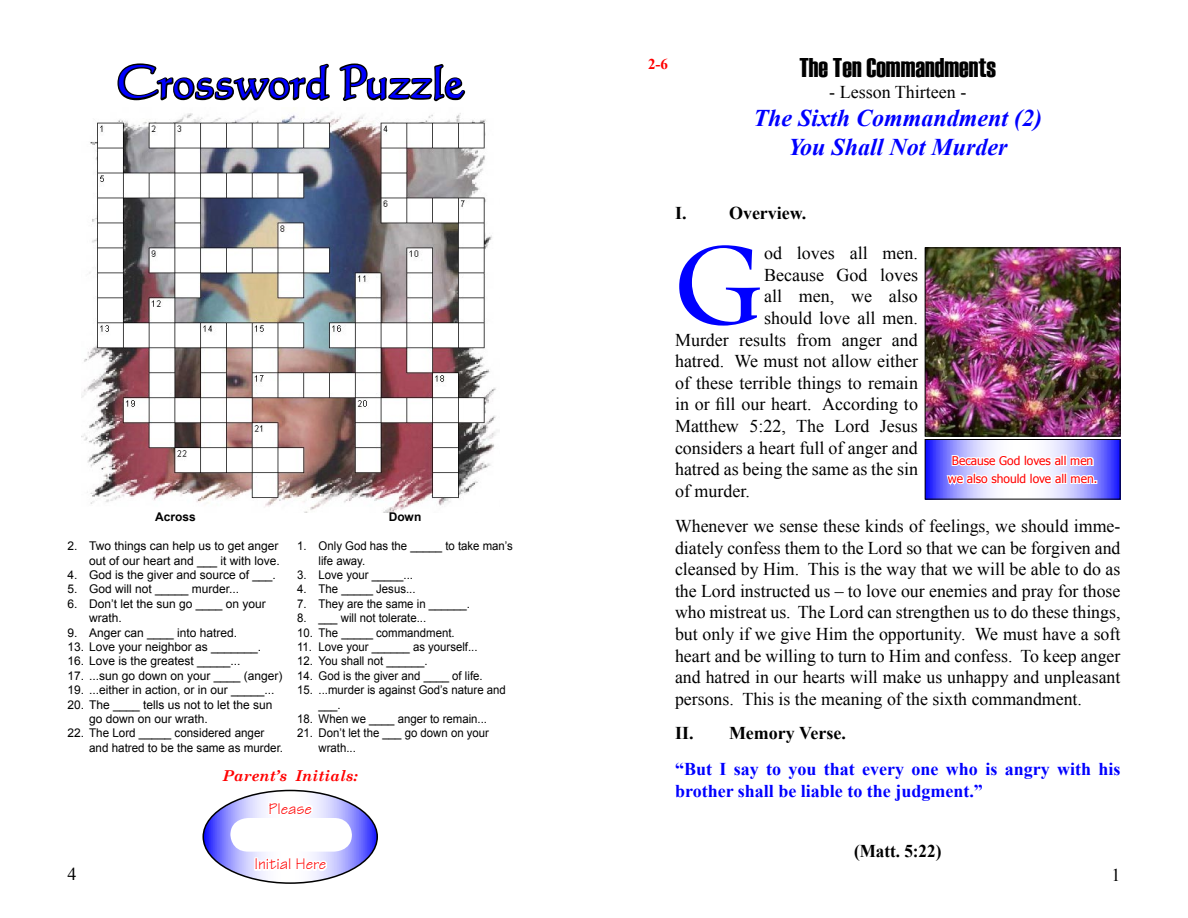
<style>
.page{position:relative;width:1188px;height:918px;background:#fff}
.page>*{position:absolute;margin:0;border:0;box-sizing:border-box;transform-origin:0 0}
.t1{font:111px "Galliard IT Cby BT";color:#00f}
.t2{font:45px "Calligraphic 421 BT Roman B";color:#00f}
.t3{font:27px "Haettenschweiler";color:#000}
.t4{font:italic 700 24px/28.8px "Times New Roman";color:#00f;text-align:center}
.t5{font:18px/21.6px "Times New Roman";color:#000;text-align:justify}
.t6{font:700 18px/21.6px "Times New Roman";color:#00f}
.t7{font:700 18px "Times New Roman";color:#000}
.t8{font:700 18px "Times New Roman";color:#000;scale:.95 1}
.t9{font:16.5px "Technical Plain";color:#f00}
.t10{font:italic 700 15px "Century Schoolbook";color:#f00}
.t11{font:700 15px "Times New Roman";color:#f00}
.t12{font:12px/14.4px "Arial";color:#000}
.t13{font:12px/14.4px "Arial";color:#000;scale:.95 1}
.t14{font:12px/18px "Tahoma";color:#f00;text-align:center}
.t15{font:700 12px "Arial";color:#000}
</style>
<div class="page">
<img style="left:927px;top:249px;width:191px;height:185px">
<div style="left:925px;top:247px;width:195px;height:189px;border:1px solid #000"></div>
<svg style="left:927px;top:441px;width:191px;height:56px"></svg>
<svg style="left:945px;top:453px;width:152px;height:37px"></svg>
<div style="left:925px;top:439px;width:195px;height:60px;border:1px solid #000"></div>
<img style="left:81px;top:118px;width:415px;height:395px">
<svg style="left:203px;top:790px;width:174px;height:93px"></svg>
<div style="left:202px;top:790px;width:176px;height:94px;border:2px solid #000;border-radius:50%"></div>
<svg style="left:230px;top:799px;width:122px;height:75px"></svg>
<svg style="left:116px;top:63px;width:216px;height:125px"></svg>
<svg style="left:338px;top:63px;width:129px;height:60px"></svg>
<h2 class="t2" style="left:116px;top:53px;width:349px">Crossword Puzzle</h2>
<p class="t15" style="left:155px;top:509px;width:42px">Across</p>
<p class="t12" style="left:68px;top:539px;width:214px;text-align:right">2. Two things can help us to get anger out of our heart and ___ it with love.</p>
<p class="t12" style="left:68px;top:567px;width:210px">4. God is the giver and source of ___.</p>
<p class="t12" style="left:68px;top:582px;width:173px">5. God will not _____ murder...</p>
<p class="t12" style="left:89px;top:596px;width:178px;text-indent:-22px">6. Don’t let the sun go ____ on your wrath.</p>
<p class="t12" style="left:68px;top:625px;width:171px">9. Anger can ____ into hatred.</p>
<p class="t12" style="left:68px;top:639px;width:195px">13. Love your neighbor as _______.</p>
<p class="t12" style="left:68px;top:654px;width:175px">16. Love is the greatest _____...</p>
<p class="t12" style="left:68px;top:668px;width:217px">17. ...sun go down on your ____ (anger)</p>
<p class="t12" style="left:68px;top:683px;width:209px">19. ...either in action, or in our _____...</p>
<p class="t12" style="left:89px;top:697px;width:185px;text-indent:-22px">20. The ____ tells us not to let the sun go down on our wrath.</p>
<p class="t12" style="left:89px;top:726px;width:196px;text-indent:-22px">22. The Lord _____ considered anger and hatred to be the same as murder.</p>
<p class="t10" style="left:223px;top:765px;width:136px">Parent’s Initials:</p>
<p class="t9" style="left:269px;top:798px;width:45px">Please</p>
<p class="t15" style="left:389px;top:509px;width:34px">Down</p>
<p class="t13" style="left:319px;top:539px;width:206px;text-indent:-22px">1. Only God has the _____ to take man’s life away.</p>
<p class="t13" style="left:297px;top:567px;width:124px">3. Love your _____...</p>
<p class="t13" style="left:297px;top:582px;width:126px">4. The _____ Jesus...</p>
<p class="t13" style="left:297px;top:596px;width:184px">7. They are the same in ______.</p>
<p class="t13" style="left:297px;top:611px;width:138px">8. ___ will not tolerate...</p>
<p class="t13" style="left:297px;top:625px;width:168px">10. The _____ commandment.</p>
<p class="t13" style="left:297px;top:639px;width:192px">11. Love your ______ as yourself...</p>
<p class="t13" style="left:297px;top:654px;width:139px">12. You shall not ______.</p>
<p class="t13" style="left:297px;top:668px;width:197px">14. God is the giver and ____ of life.</p>
<p class="t13" style="left:319px;top:683px;width:199px;text-indent:-22px">15. ...murder is against God’s nature and ___.</p>
<p class="t13" style="left:297px;top:711px;width:202px">18. When we ____ anger to remain...</p>
<p class="t13" style="left:319px;top:726px;width:181px;text-indent:-22px">21. Don’t let the ___ go down on your wrath...</p>
<p class="t5" style="left:68px;top:863px;width:10px">4</p>
<p class="t9" style="left:254px;top:854px;width:73px">Initial Here</p>
<p class="t11" style="left:648px;top:54px;width:21px">2-6</p>
<h3 class="t3" style="left:799px;top:52px;width:198px">The Ten Commandments</h3>
<p class="t5" style="left:829px;top:81px;width:139px">- Lesson Thirteen -</p>
<h3 class="t4" style="left:753px;top:103px;width:290px">The Sixth Commandment (2)<br>You Shall Not Murder</h3>
<p class="t7" style="left:675px;top:201px;width:133px">I. Overview.</p>
<h1 class="t1" style="left:675px;top:213px;width:87px">G</h1>
<p class="t5" style="left:764px;top:242px;width:155px">od loves all men.</p>
<p class="t5" style="left:764px;top:264px;width:155px">Because God loves</p>
<p class="t5" style="left:764px;top:285px;width:155px">all men, we also</p>
<p class="t5" style="left:764px;top:307px;width:155px">should love all men.</p>
<p class="t5" style="left:675px;top:329px;width:244px">Murder results from anger and</p>
<p class="t5" style="left:675px;top:350px;width:245px">hatred. We must not allow either</p>
<p class="t5" style="left:675px;top:372px;width:244px">of these terrible things to remain</p>
<p class="t5" style="left:675px;top:393px;width:244px">in or fill our heart. According to</p>
<p class="t5" style="left:675px;top:415px;width:244px">Matthew 5:22, The Lord Jesus</p>
<p class="t5" style="left:675px;top:437px;width:244px">considers a heart full of anger and</p>
<p class="t5" style="left:675px;top:458px;width:245px">hatred as being the same as the sin</p>
<p class="t5" style="left:675px;top:480px;width:76px">of murder.</p>
<p class="t5" style="left:675px;top:515px;width:447px">Whenever we sense these kinds of feelings, we should imme&shy;diately confess them to the Lord so that we can be forgiven and cleansed by Him. This is the way that we will be able to do as the Lord instructed us – to love our enemies and pray for those who mistreat us. The Lord can strengthen us to do these things, but only if we give Him the opportunity. We must have a soft heart and be willing to turn to Him and confess. To keep anger and hatred in our hearts will make us unhappy and unpleasant persons. This is the meaning of the sixth commandment.</p>
<p class="t14" style="left:948px;top:451px;width:151px">Because God loves all men we also should love all men.</p>
<p class="t7" style="left:675px;top:720px;width:172px">II. Memory Verse.</p>
<p class="t6" style="left:675px;top:758px;width:447px">“But I say to you that every one who is angry with his brother shall be liable to the judgment.”</p>
<p class="t8" style="left:854px;top:839px;width:93px">(Matt. 5:22)</p>
<p class="t5" style="left:1112px;top:864px;width:10px">1</p>
</div>
